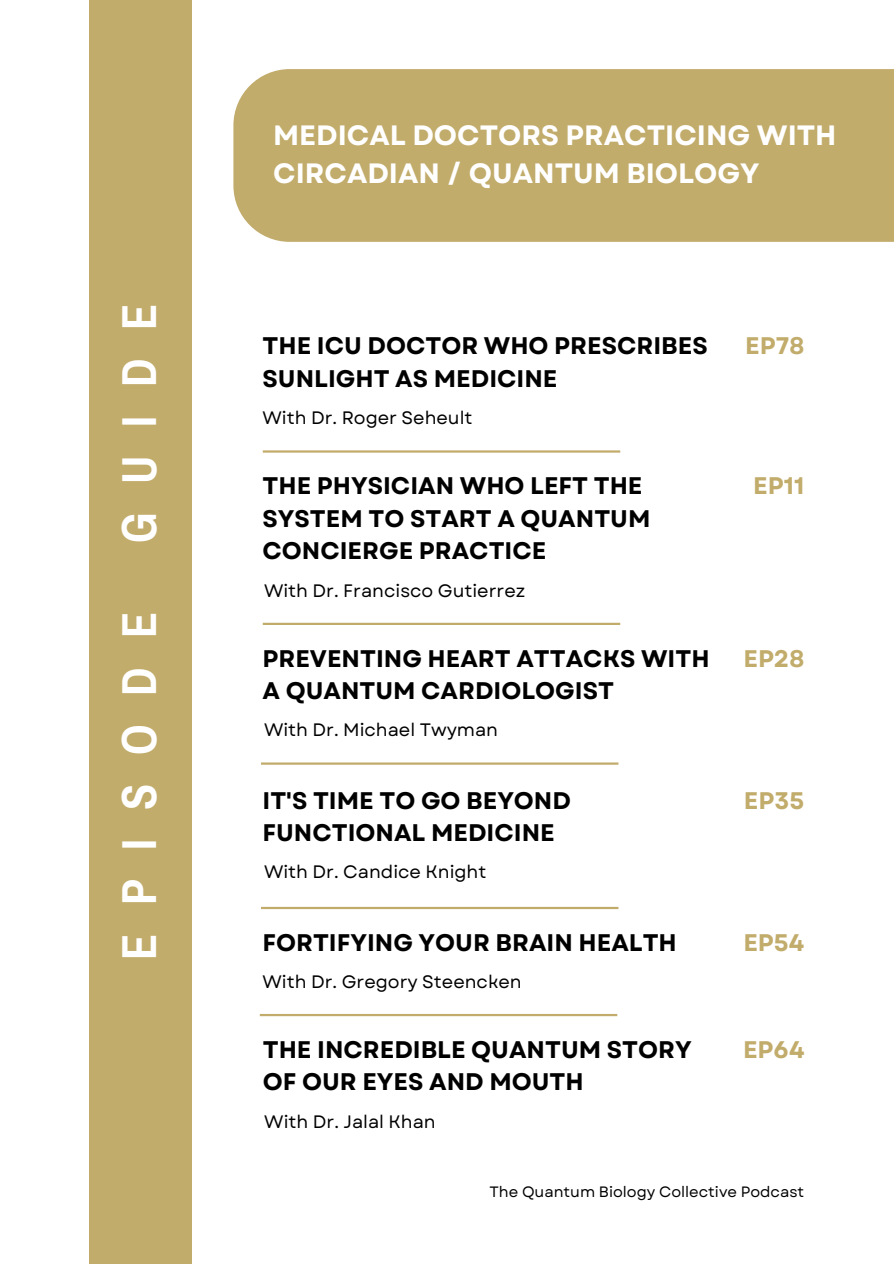
<style>
.page{position:relative;width:894px;height:1264px;background:#fff}
.page>*{position:absolute;margin:0;border:0;box-sizing:border-box;transform-origin:0 0}
.t1{font:700 48px "Archivo Narrow";letter-spacing:.6em;color:#fff}
.t2{font:700 27.9px/38.2px "Garet";color:#fff}
.t3{font:700 24px/32.7px "Garet";color:#000}
.t4{font:700 24px "Garet";color:#c2ac6c}
.t5{font:18px "Garet";color:#000}
.t6{font:15px "Garet";color:#000}
</style>
<div class="page">
<div style="left:89px;top:0;width:102px;height:1263px;background:#c2ac6c"></div>
<div style="left:233px;top:69px;width:660px;height:173px;background:#c2ac6c"></div>
<hr style="left:263px;top:450px;width:357px;height:2px;background:#c2ac6c">
<hr style="left:263px;top:622px;width:357px;height:3px;background:#c2ac6c">
<hr style="left:261px;top:762px;width:357px;height:2px;background:#c2ac6c">
<hr style="left:261px;top:906px;width:357px;height:3px;background:#c2ac6c">
<hr style="left:260px;top:1013px;width:357px;height:3px;background:#c2ac6c">
<h1 class="t1" style="left:114px;top:543px;width:241px;rotate:-90deg">GUIDE</h1>
<h1 class="t1" style="left:114px;top:959px;width:349px;rotate:-90deg">EPISODE</h1>
<h4 class="t2" style="left:273px;top:116px;width:564px">MEDICAL DOCTORS PRACTICING WITH<br>CIRCADIAN / QUANTUM BIOLOGY</h4>
<h2 class="t3" style="left:262px;top:329px;width:446px">THE ICU DOCTOR WHO PRESCRIBES<br>SUNLIGHT AS MEDICINE</h2>
<h3 class="t4" style="left:745px;top:328px;width:60px">EP78</h3>
<p class="t5" style="left:262px;top:405px;width:211px">With Dr. Roger Seheult</p>
<h4 class="t3" style="left:262px;top:469px;width:389px">THE PHYSICIAN WHO LEFT THE<br>SYSTEM TO START A QUANTUM<br>CONCIERGE PRACTICE</h4>
<h3 class="t4" style="left:753px;top:468px;width:52px">EP11</h3>
<p class="t5" style="left:264px;top:577px;width:263px">With Dr. Francisco Gutierrez</p>
<h4 class="t3" style="left:262px;top:642px;width:448px">PREVENTING HEART ATTACKS WITH<br>A QUANTUM CARDIOLOGIST</h4>
<h3 class="t4" style="left:743px;top:640px;width:62px">EP28</h3>
<p class="t5" style="left:264px;top:717px;width:235px">With Dr. Michael Twyman</p>
<h4 class="t3" style="left:262px;top:784px;width:310px">IT'S TIME TO GO BEYOND<br>FUNCTIONAL MEDICINE</h4>
<h3 class="t4" style="left:743px;top:783px;width:62px">EP35</h3>
<p class="t5" style="left:264px;top:859px;width:224px">With Dr. Candice Knight</p>
<h4 class="t3" style="left:262px;top:926px;width:416px">FORTIFYING YOUR BRAIN HEALTH</h4>
<h3 class="t4" style="left:743px;top:924px;width:62px">EP54</h3>
<p class="t5" style="left:262px;top:968px;width:261px">With Dr. Gregory Steencken</p>
<h4 class="t3" style="left:263px;top:1033px;width:430px">THE INCREDIBLE QUANTUM STORY<br>OF OUR EYES AND MOUTH</h4>
<h3 class="t4" style="left:742px;top:1031px;width:63px">EP64</h3>
<p class="t5" style="left:264px;top:1108px;width:173px">With Dr. Jalal Khan</p>
<p class="t6" style="left:489px;top:1180px;width:316px">The Quantum Biology Collective Podcast</p>
</div>
